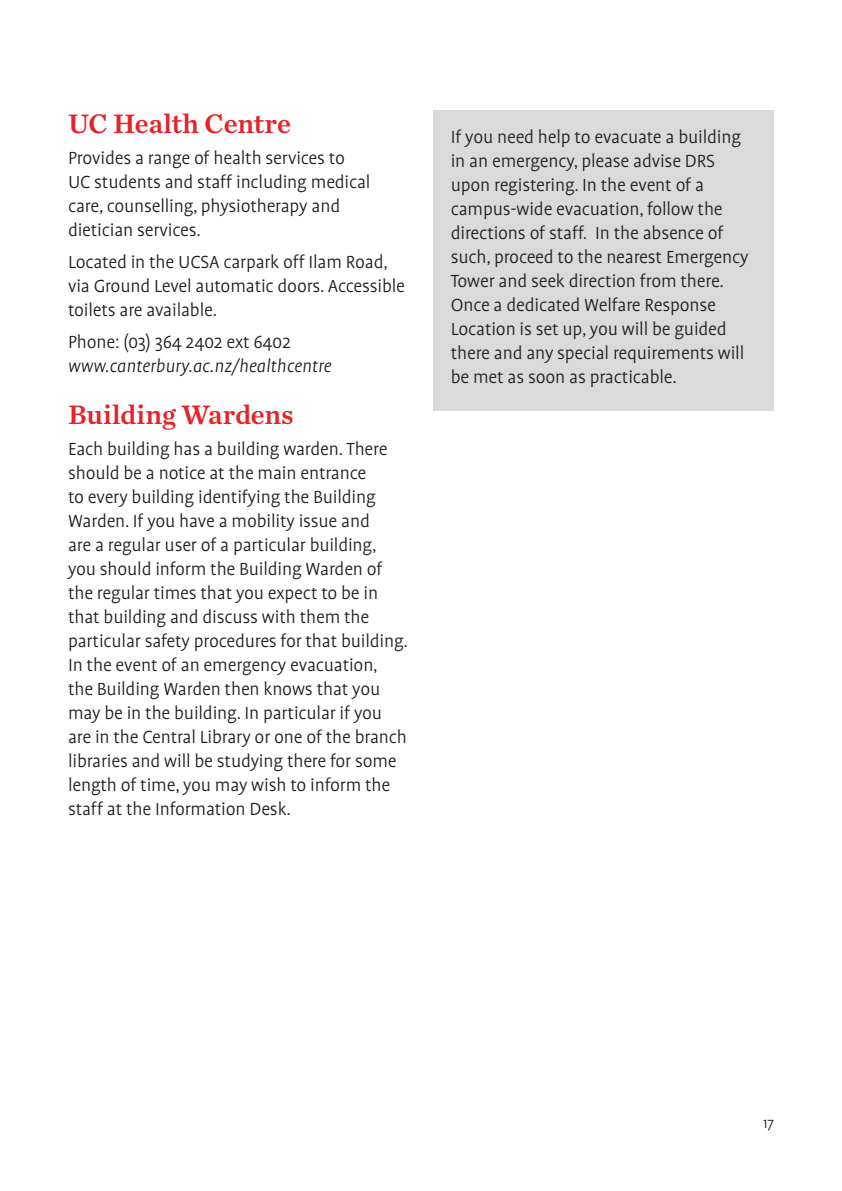
<style>
.page{position:relative;width:842px;height:1191px;background:#fff}
.page>*{position:absolute;margin:0;border:0;box-sizing:border-box;transform-origin:0 0}
.t1{font:28px "Chronicle Text G2 Semi";color:#e52329}
.t2{font:300 20px/24px "Profile Pro";letter-spacing:-.01em;color:#1d1d1b}
.t3{font:italic 300 20px "Profile Pro";color:#1d1d1b}
.t4{font:300 16px "Profile Pro";color:#1d1d1b}
</style>
<div class="page">
<div style="left:434px;top:111px;width:340px;height:300px;background:#dadada"></div>
<h1 class="t1" style="left:68px;top:102px;width:225px">UC Health Centre</h1>
<p class="t2" style="left:68px;top:147px;width:304px">Provides a range of health services to UC students and staff including medical care, counselling, physiotherapy and dietician services.</p>
<p class="t2" style="left:68px;top:250px;width:338px">Located in the UCSA carpark off Ilam Road, via Ground Level automatic doors. Accessible toilets are available.</p>
<p class="t2" style="left:68px;top:330px;width:224px">Phone: (03) 364 2402 ext 6402</p>
<p class="t3" style="left:68px;top:355px;width:265px">www.canterbury.ac.nz/healthcentre</p>
<h1 class="t1" style="left:68px;top:392px;width:227px">Building Wardens</h1>
<p class="t2" style="left:68px;top:437px;width:341px">Each building has a building warden. There should be a notice at the main entrance<br>to every building identifying the Building Warden. If you have a mobility issue and<br>are a regular user of a particular building, you should inform the Building Warden of the regular times that you expect to be in that building and discuss with them the particular safety procedures for that building.<br>In the event of an emergency evacuation,<br>the Building Warden then knows that you may be in the building. In particular if you are in the Central Library or one of the branch libraries and will be studying there for some length of time, you may wish to inform the staff at the Information Desk.</p>
<p class="t2" style="left:451px;top:126px;width:299px">If you need help to evacuate a building in an emergency, please advise DRS upon registering. In the event of a campus-wide evacuation, follow the directions of staff. In the absence of such, proceed to the nearest Emergency Tower and seek direction from there.<br>Once a dedicated Welfare Response Location is set up, you will be guided there and any special requirements will be met as soon as practicable.</p>
<p class="t4" style="left:763px;top:1114px;width:12px">17</p>
</div>
